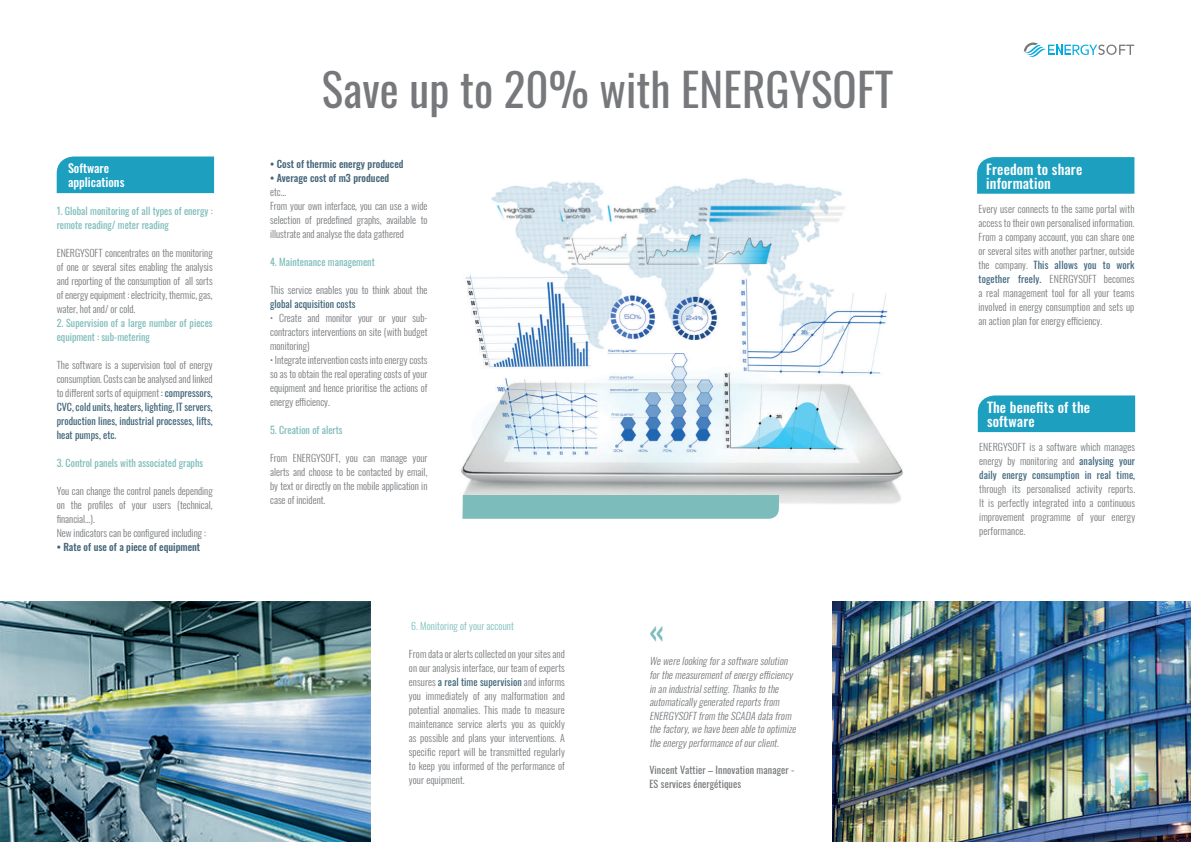
<style>
.page{position:relative;width:1191px;height:842px;background:#fff}
.page>*{position:absolute;margin:0;border:0;box-sizing:border-box;transform-origin:0 0}
.t1{font:45px "Oswald";letter-spacing:.005em;color:#76787b}
.t2{font:500 30.9px "Oswald";color:#7cbcba}
.t3{font:500 14px/14px "Oswald";letter-spacing:.01em;color:#fff}
.t4{font:500 12px/14px "Oswald";color:#fff}
.t5{font:300 10px/14px "Oswald";color:#76787b;text-align:justify}
.t6{font:10px/14px "Oswald";color:#3f6578;text-align:justify}
.t7{font:italic 300 10px/13.6px "Oswald";color:#76787b}
.t8{font:10px/14px "Oswald";color:#7cbcba}
.t9{font:500 10px "Oswald";color:#436578}
.t10{font:10px/13.6px "Oswald";letter-spacing:.01em;color:#76787b}
.t11{font:300 10px "Oswald";letter-spacing:.01em;color:#7cbcba}
.s1{font-weight:300;color:#76787b}
.s2{color:#76787b}
.s3{font-weight:400;color:#3f6578}
.s4{font-weight:400;color:#40677e}
</style>
<div class="page">
<img style="left:461px;top:178px;width:442px;height:326px">
<div style="left:977px;top:157px;width:157px;height:37px;background:#1d9fc0"></div>
<div style="left:57px;top:156px;width:157px;height:37px;background:#1d9fc0"></div>
<div style="left:977px;top:395px;width:158px;height:37px;background:#1d9fc0"></div>
<div style="left:462px;top:495px;width:317px;height:24px;background:#7cbcba"></div>
<img style="left:0;top:602px;width:370px;height:240px">
<img style="left:832px;top:602px;width:359px;height:240px">
<svg style="left:1023px;top:43px;width:111px;height:14px"></svg>
<p class="t4" style="left:68px;top:162px;width:58px">Software applications</p>
<p class="t8" style="left:57px;top:203px;width:157px">1. Global monitoring of all types of energy : remote reading/ meter reading</p>
<p class="t5" style="left:57px;top:245px;width:157px">ENERGYSOFT concentrates on the monitoring of one or several sites enabling the analysis and reporting of the consumption of all sorts of energy equipment : electricity, thermic, gas, water, hot and/ or cold.</p>
<p class="t8" style="left:57px;top:315px;width:157px">2. Supervision of a large number of pieces equipment : sub-metering</p>
<p class="t6" style="left:57px;top:357px;width:157px"><span class="s1">The software is a supervision tool of energy consumption. Costs can be analysed and linked to different sorts of equipment</span> <span class="s2">:</span> compressors, CVC, cold units, heaters, lighting, IT servers, production lines, industrial processes, lifts, heat pumps, etc.</p>
<p class="t8" style="left:57px;top:455px;width:148px">3. Control panels with associated graphs</p>
<p class="t5" style="left:57px;top:483px;width:157px;text-align:left">You can change the control panels depending on the profiles of your users (technical, financial…).<br>New indicators can be configured including :</p>
<p class="t9" style="left:57px;top:542px;width:145px">• Rate of use of a piece of equipment</p>
<h1 class="t1" style="left:322px;top:50px;width:573px">Save up to 20% with ENERGYSOFT</h1>
<p class="t9" style="left:270px;top:159px;width:135px">• Cost of thermic energy produced</p>
<p class="t9" style="left:270px;top:173px;width:121px">• Average cost of m3 produced</p>
<p class="t5" style="left:270px;top:184px;width:159px;text-align:left">etc…<br>From your own interface, you can use a wide selection of predefined graphs, available to illustrate and analyse the data gathered</p>
<p class="t8" style="left:270px;top:254px;width:106px">4. Maintenance management</p>
<p class="t5" style="left:270px;top:282px;width:159px">This service enables you to think about the</p>
<p class="t6" style="left:270px;top:296px;width:87px">global acquisition costs</p>
<p class="t5" style="left:270px;top:310px;width:159px">• Create and monitor your or your sub&shy;contractors interventions on site (with budget monitoring)</p>
<p class="t5" style="left:270px;top:352px;width:159px">• Integrate intervention costs into energy costs so as to obtain the real operating costs of your equipment and hence prioritise the actions of energy efficiency.</p>
<p class="t8" style="left:270px;top:422px;width:74px">5. Creation of alerts</p>
<p class="t5" style="left:270px;top:450px;width:159px">From ENERGYSOFT, you can manage your alerts and choose to be contacted by email, by text or directly on the mobile application in case of incident.</p>
<p class="t11" style="left:411px;top:617px;width:104px">6. Monitoring of your account</p>
<p class="t5" style="left:409px;top:646px;width:157px">From data or alerts collected on your sites and on our analysis interface, our team of experts ensures <span class="s3">a real time supervision</span> and informs you immediately of any malformation and potential anomalies. This made to measure maintenance service alerts you as quickly as possible and plans your interventions. A specific report will be transmitted regularly to keep you informed of the performance of your equipment.</p>
<h2 class="t2" style="left:649px;top:614px;width:16px">«</h2>
<p class="t7" style="left:649px;top:653px;width:151px">Wewerelookingforasoftwaresolution forthemeasurementofenergyefficiency inanindustrialsetting.Thankstothe automaticallygeneratedreportsfrom ENERGYSOFTfrom theSCADAdatafrom thefactory,wehavebeenabletooptimize theenergyperformanceofourclient.</p>
<p class="t10" style="left:649px;top:762px;width:146px">Vincent Vattier – Innovation manager -<br>ES services énergétiques</p>
<h3 class="t3" style="left:986px;top:163px;width:97px">Freedom to share information</h3>
<p class="t5" style="left:978px;top:201px;width:157px">Every user connects to the same portal with access to their own personalised information.<br>From a company account, you can share one or several sites with another partner, outside the company. <span class="s4">This allows you to work together freely.</span> ENERGYSOFT becomes a real management tool for all your teams involved in energy consumption and sets up an action plan for energy efficiency.</p>
<h3 class="t3" style="left:987px;top:401px;width:105px">The benefits of the software</h3>
<p class="t5" style="left:979px;top:439px;width:157px">ENERGYSOFT is a software which manages energy by monitoring and <span class="s4">analysing your daily energy consumption in real time,</span></p>
<p class="t5" style="left:979px;top:481px;width:157px">through its personalised activity reports.<br>It is perfectly integrated into a continuous improvement programme of your energy performance.</p>
</div>
